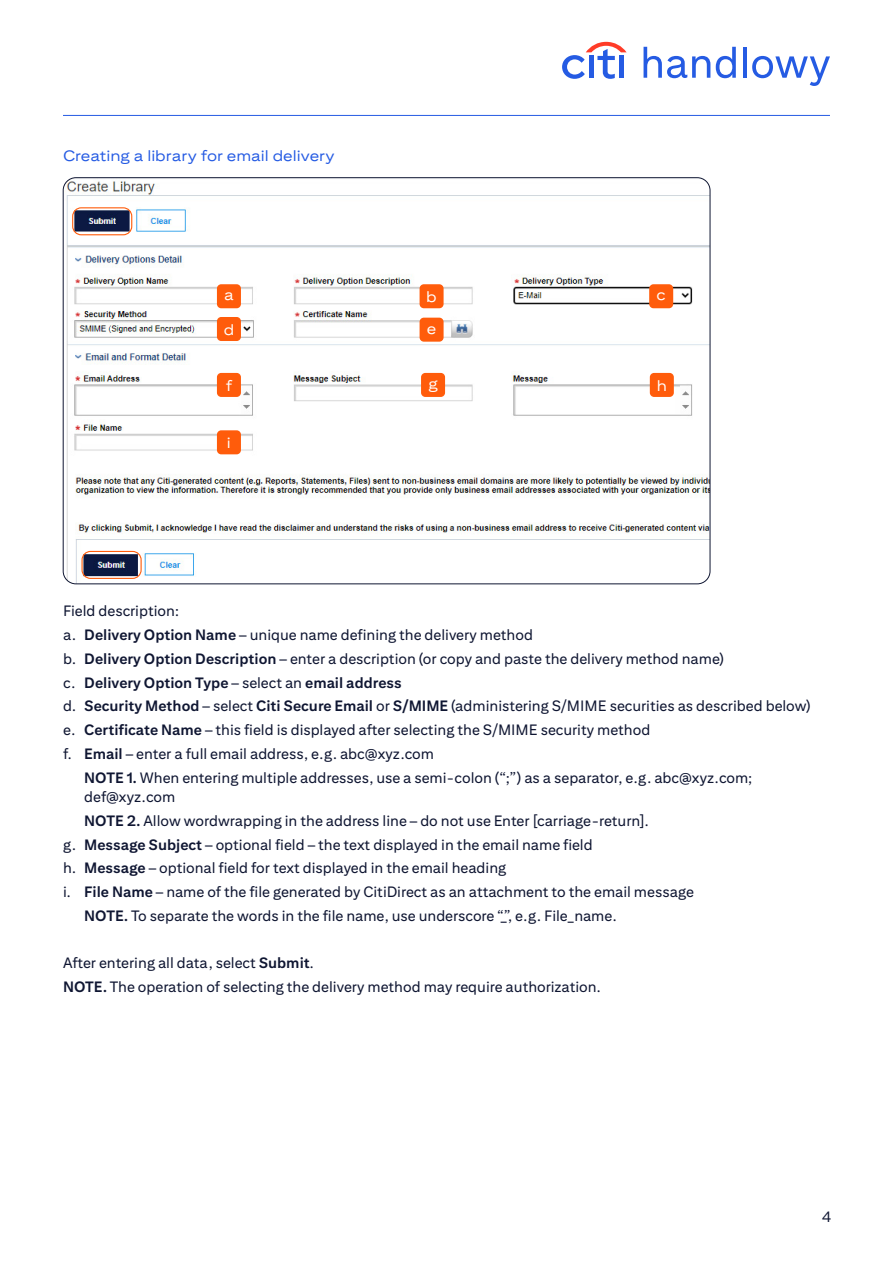
<style>
.page{position:relative;width:893px;height:1263px;background:#fff}
.page>*{position:absolute;margin:0;border:0;box-sizing:border-box;transform-origin:0 0}
.t1{font:15px/23.7px "Citi Sans Text";color:#0f1632}
.t2{font:700 15px "Citi Sans Text";color:#0f1632}
.t3{font:15px "Citi Sans Display";letter-spacing:.005em;color:#255be3}
.t4{font:15px "Citi Sans Display";color:#fff}
.s1{font-weight:700}
.s2{font-weight:400}
</style>
<div class="page">
<hr style="left:63px;top:115px;width:767px;height:1px;background:#255be3">
<svg style="left:562px;top:42px;width:65px;height:37px"></svg>
<svg style="left:643px;top:47px;width:67px;height:31px"></svg>
<svg style="left:716px;top:47px;width:20px;height:31px"></svg>
<hr style="left:743px;top:47px;width:4px;height:31px;background:#255be3">
<svg style="left:752px;top:56px;width:78px;height:30px"></svg>
<img style="left:63px;top:178px;width:647px;height:406px">
<div style="left:217px;top:284px;width:24px;height:24px;background:#ff5c0b;border-radius:4px"></div>
<div style="left:217px;top:317px;width:24px;height:24px;background:#ff5c0b;border-radius:4px"></div>
<div style="left:217px;top:373px;width:24px;height:24px;background:#ff5c0b;border-radius:4px"></div>
<div style="left:421px;top:373px;width:24px;height:24px;background:#ff5c0b;border-radius:4px"></div>
<div style="left:650px;top:373px;width:24px;height:24px;background:#ff5c0b;border-radius:4px"></div>
<div style="left:217px;top:430px;width:24px;height:24px;background:#ff5c0b;border-radius:4px"></div>
<div style="left:649px;top:284px;width:24px;height:24px;background:#ff5c0b;border-radius:4px"></div>
<div style="left:420px;top:284px;width:24px;height:24px;background:#ff5c0b;border-radius:4px"></div>
<div style="left:420px;top:318px;width:24px;height:24px;background:#ff5c0b;border-radius:4px"></div>
<div style="left:81px;top:551px;width:61px;height:28px;border:1px solid #ff5c0b;border-radius:9px"></div>
<div style="left:72px;top:207px;width:60px;height:28px;border:1px solid #ff5c0b;border-radius:9px"></div>
<p class="t3" style="left:63px;top:147px;width:273px">Creating a library for email delivery</p>
<p class="t4" style="left:224px;top:286px;width:11px">a</p>
<p class="t4" style="left:224px;top:321px;width:12px">d</p>
<p class="t4" style="left:426px;top:288px;width:12px">b</p>
<p class="t4" style="left:657px;top:286px;width:11px">c</p>
<p class="t4" style="left:427px;top:320px;width:11px">e</p>
<p class="t4" style="left:226px;top:377px;width:8px">f</p>
<p class="t4" style="left:428px;top:375px;width:11px">g</p>
<p class="t4" style="left:657px;top:377px;width:12px">h</p>
<p class="t4" style="left:227px;top:434px;width:5px">i</p>
<p class="t1" style="left:63px;top:599px;width:117px">Field description:</p>
<p class="t1" style="left:63px;top:623px;width:471px">a. <span class="s1">Delivery Option Name</span> – unique name defining the delivery method</p>
<p class="t1" style="left:63px;top:646px;width:662px">b. <span class="s1">Delivery Option Description</span> – enter a description (or copy and paste the delivery method name)</p>
<p class="t2" style="left:63px;top:673px;width:340px"><span class="s2">c.</span> Delivery Option Type <span class="s2">– select an</span> email address</p>
<p class="t1" style="left:63px;top:694px;width:749px">d. <span class="s1">Security Method</span> – select <span class="s1">Citi Secure Email</span> or <span class="s1">S/MIME</span> (administering S/MIME securities as described below)</p>
<p class="t1" style="left:63px;top:718px;width:589px">e. <span class="s1">Certificate Name</span> – this field is displayed after selecting the S/MIME security method</p>
<p class="t1" style="left:63px;top:741px;width:373px">f. <span class="s1">Email</span> – enter a full email address, e.g. abc@xyz.com</p>
<p class="t1" style="left:84px;top:765px;width:670px"><span class="s1">NOTE 1.</span> When entering multiple addresses, use a semi-colon (“;”) as a separator, e.g. abc@xyz.com;</p>
<p class="t1" style="left:84px;top:785px;width:93px">def@xyz.com</p>
<p class="t1" style="left:84px;top:808px;width:566px"><span class="s1">NOTE 2.</span> Allow wordwrapping in the address line – do not use Enter [carriage-return].</p>
<p class="t1" style="left:63px;top:832px;width:531px">g. <span class="s1">Message Subject</span> – optional field – the text displayed in the email name field</p>
<p class="t1" style="left:63px;top:856px;width:445px">h. <span class="s1">Message</span> – optional field for text displayed in the email heading</p>
<p class="t1" style="left:63px;top:879px;width:632px">i. <span class="s1">File Name</span> – name of the file generated by CitiDirect as an attachment to the email message</p>
<p class="t1" style="left:84px;top:903px;width:534px"><span class="s1">NOTE.</span> To separate the words in the file name, use underscore “_”, e.g. File_name.</p>
<p class="t1" style="left:63px;top:951px;width:539px">After entering all data, select <span class="s1">Submit</span>.<br><span class="s1">NOTE.</span> The operation of selecting the delivery method may require authorization.</p>
<p class="t1" style="left:822px;top:1205px;width:11px">4</p>
</div>
